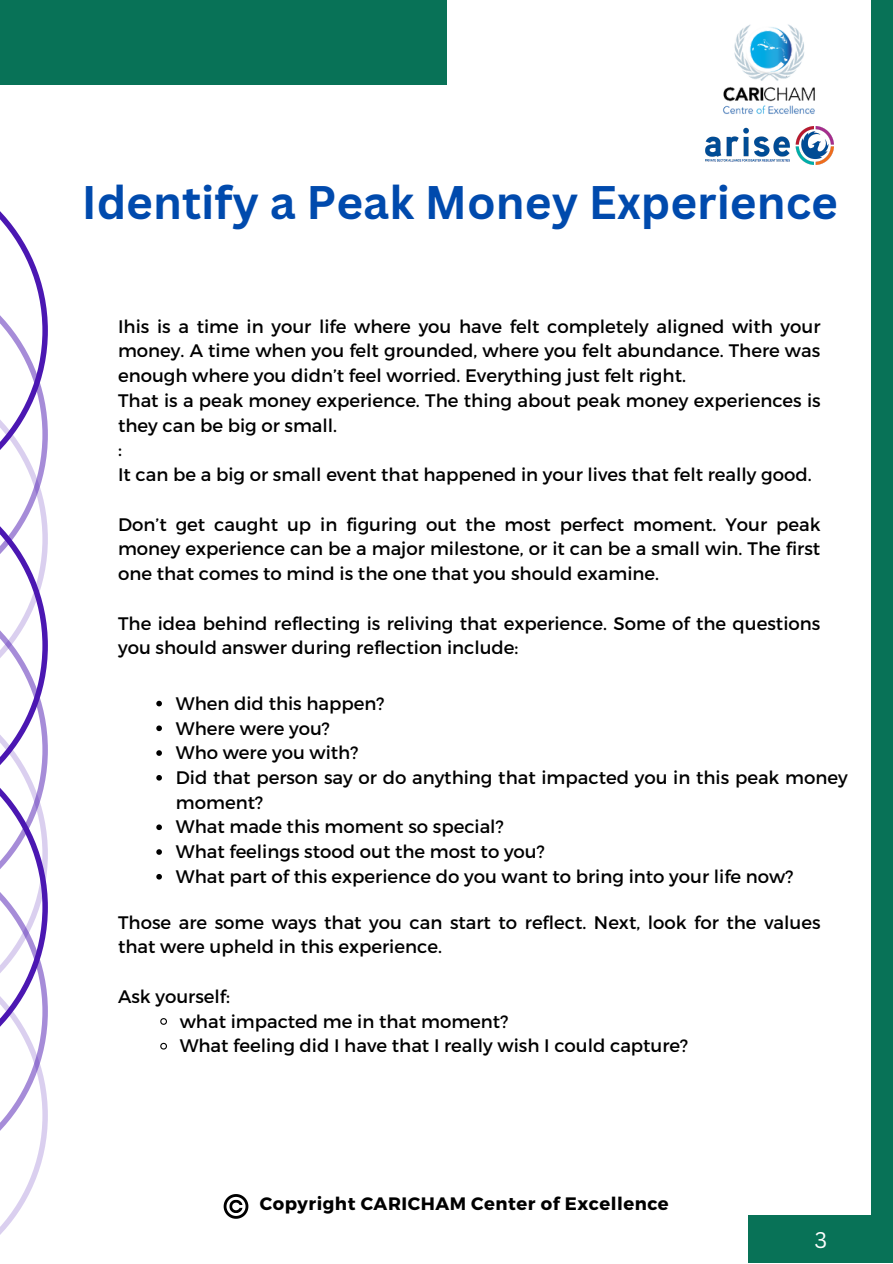
<style>
.page{position:relative;width:893px;height:1264px;background:#fff}
.page>*{position:absolute;margin:0;border:0;box-sizing:border-box;transform-origin:0 0}
.t1{font:700 45.9px "Canva Sans";color:#004aad}
.t2{font:22.05px "Canva Sans";color:#fdfdfd}
.t3{font:18.15px/24.8px "Montserrat";color:#000}
.t4{font:700 18px "Montserrat";letter-spacing:.03em;color:#000}
</style>
<div class="page">
<div style="left:0;top:0;width:446px;height:85px;background:#087257"></div>
<svg style="left:224px;top:1194px;width:24px;height:24px"></svg>
<svg style="left:0;top:211px;width:48px;height:1024px"></svg>
<div style="left:871px;top:0;width:21px;height:1262px;background:#087257"></div>
<div style="left:748px;top:1215px;width:143px;height:47px;background:#087257"></div>
<svg style="left:156px;top:700px;width:6px;height:6px"></svg>
<svg style="left:156px;top:725px;width:6px;height:6px"></svg>
<svg style="left:156px;top:750px;width:6px;height:5px"></svg>
<svg style="left:156px;top:775px;width:6px;height:5px"></svg>
<svg style="left:156px;top:824px;width:6px;height:6px"></svg>
<svg style="left:156px;top:849px;width:6px;height:5px"></svg>
<svg style="left:156px;top:874px;width:6px;height:5px"></svg>
<svg style="left:160px;top:1018px;width:7px;height:7px"></svg>
<svg style="left:160px;top:1042px;width:7px;height:8px"></svg>
<img style="left:723px;top:24px;width:92px;height:90px">
<img style="left:705px;top:126px;width:128px;height:38px">
<h1 class="t1" style="left:82px;top:170px;width:757px">Identify a Peak Money Experience</h1>
<p class="t3" style="left:118px;top:313px;width:704px">Ihis is a time in your life where you have felt completely aligned with your money. A time when you felt grounded, where you felt abundance. There was enough where you didn’t feel worried. Everything just felt right.<br>That is a peak money experience. The thing about peak money experiences is they can be big or small.<br>:<br>It can be a big or small event that happened in your lives that felt really good.</p>
<p class="t3" style="left:118px;top:511px;width:704px;text-align:justify">Don’t get caught up in figuring out the most perfect moment. Your peak money experience can be a major milestone, or it can be a small win. The first one that comes to mind is the one that you should examine.</p>
<p class="t3" style="left:118px;top:609px;width:703px">The idea behind reflecting is reliving that experience. Some of the questions you should answer during reflection include:</p>
<p class="t3" style="left:176px;top:690px;width:673px">When did this happen?<br>Where were you?<br>Who were you with?<br>Did that person say or do anything that impacted you in this peak money moment?<br>What made this moment so special?<br>What feelings stood out the most to you?<br>What part of this experience do you want to bring into your life now?</p>
<p class="t3" style="left:118px;top:908px;width:704px">Those are some ways that you can start to reflect. Next, look for the values that were upheld in this experience.</p>
<p class="t3" style="left:118px;top:983px;width:113px">Ask yourself:</p>
<p class="t3" style="left:180px;top:1007px;width:510px">what impacted me in that moment?<br>What feeling did I have that I really wish I could capture?</p>
<p class="t4" style="left:260px;top:1192px;width:410px">Copyright CARICHAM Center of Excellence</p>
<p class="t2" style="left:814px;top:1224px;width:14px">3</p>
</div>
